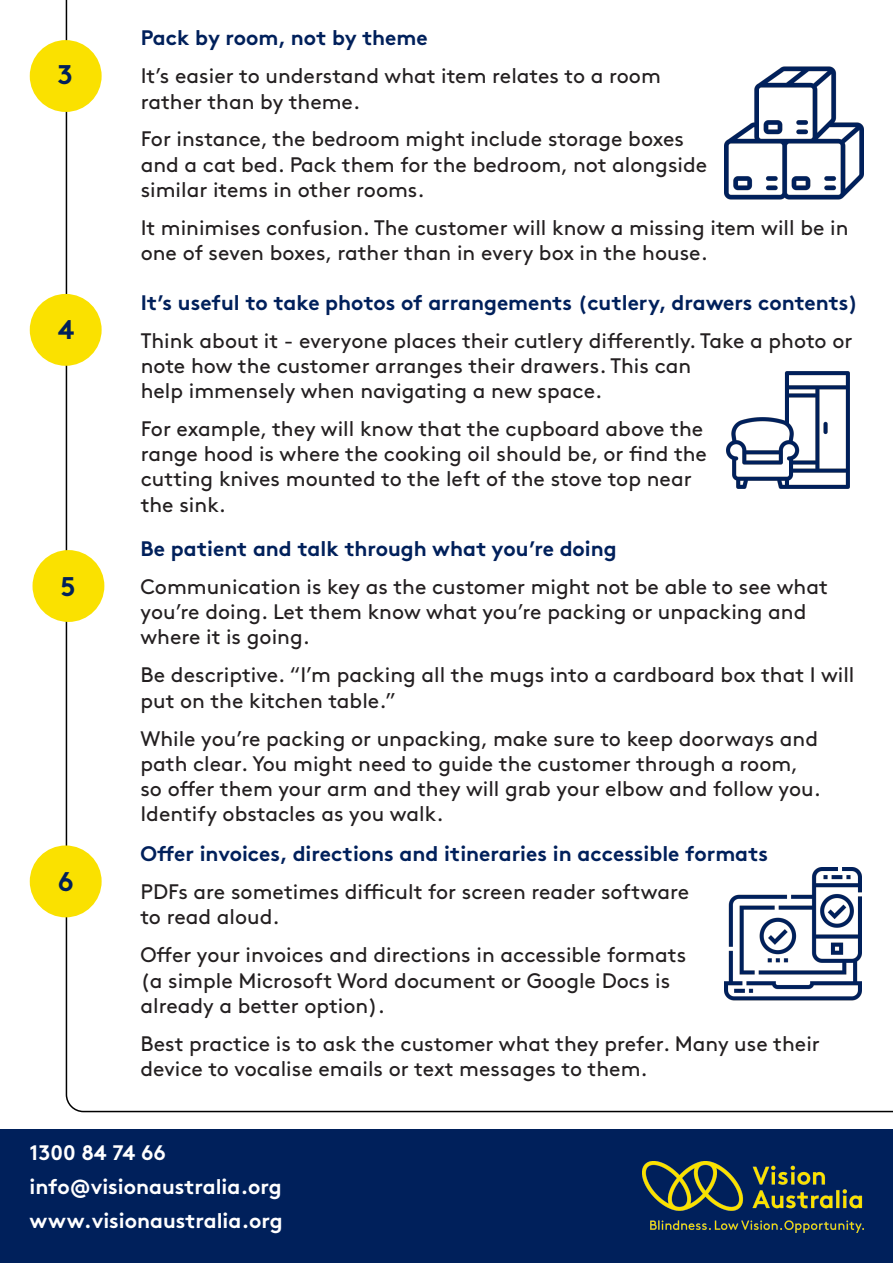
<style>
.page{position:relative;width:893px;height:1263px;background:#fff}
.page>*{position:absolute;margin:0;border:0;box-sizing:border-box;transform-origin:0 0}
.t1{font:700 27px "Brown Pro";color:#00205b}
.Body{font:21px/25.2px "Brown Pro";color:#231f20}
.subhead{font:700 21px "Brown Pro";color:#00205b}
.t2{font:700 21px "Brown Std";color:#fff}
</style>
<div class="page">
<div style="left:30px;top:40px;width:72px;height:72px;background:#fae100;border-radius:50%"></div>
<div style="left:30px;top:294px;width:72px;height:72px;background:#fae100;border-radius:50%"></div>
<div style="left:0;top:1129px;width:893px;height:134px;background:#00205b"></div>
<img style="left:642px;top:1162px;width:221px;height:70px">
<div style="left:33px;top:550px;width:71px;height:72px;background:#fae100;border-radius:50%"></div>
<div style="left:30px;top:845px;width:72px;height:72px;background:#fae100;border-radius:50%"></div>
<img style="left:724px;top:66px;width:139px;height:134px">
<img style="left:726px;top:371px;width:124px;height:118px">
<img style="left:724px;top:868px;width:137px;height:133px">
<p class="t1" style="left:57px;top:53px;width:17px">3</p>
<p class="t1" style="left:58px;top:308px;width:18px">4</p>
<p class="t1" style="left:61px;top:564px;width:17px">5</p>
<p class="t1" style="left:58px;top:860px;width:17px">6</p>
<p class="subhead" style="left:141px;top:21px;width:288px">Pack by room, not by theme</p>
<p class="Body" style="left:141px;top:62px;width:522px">It’s easier to understand what item relates to a room rather than by theme.</p>
<p class="Body" style="left:141px;top:125px;width:568px">For instance, the bedroom might include storage boxes and a cat bed. Pack them for the bedroom, not alongside similar items in other rooms.</p>
<p class="Body" style="left:141px;top:213px;width:709px">It minimises confusion. The customer will know a missing item will be in one of seven boxes, rather than in every box in the house.</p>
<p class="subhead" style="left:141px;top:285px;width:719px">It’s useful to take photos of arrangements (cutlery, drawers contents)</p>
<p class="Body" style="left:141px;top:326px;width:713px">Think about it - everyone places their cutlery differently. Take a photo or note how the customer arranges their drawers. This can<br>help immensely when navigating a new space.</p>
<p class="Body" style="left:141px;top:414px;width:568px">For example, they will know that the cupboard above the range hood is where the cooking oil should be, or find the cutting knives mounted to the left of the stove top near the sink.</p>
<p class="subhead" style="left:140px;top:532px;width:478px">Be patient and talk through what you’re doing</p>
<p class="Body" style="left:140px;top:572px;width:689px">Communication is key as the customer might not be able to see what you’re doing. Let them know what you’re packing or unpacking and where it is going.</p>
<p class="Body" style="left:140px;top:661px;width:715px">Be descriptive. “I’m packing all the mugs into a cardboard box that I will put on the kitchen table.”</p>
<p class="Body" style="left:140px;top:724px;width:682px">While you’re packing or unpacking, make sure to keep doorways and path clear. You might need to guide the customer through a room, so offer them your arm and they will grab your elbow and follow you.<br>Identify obstacles as you walk.</p>
<p class="subhead" style="left:140px;top:837px;width:629px">Offer invoices, directions and itineraries in accessible formats</p>
<p class="Body" style="left:140px;top:877px;width:550px">PDFs are sometimes difficult for screen reader software to read aloud.</p>
<p class="Body" style="left:140px;top:941px;width:547px">Offer your invoices and directions in accessible formats (a simple Microsoft Word document or Google Docs is already a better option).</p>
<p class="Body" style="left:140px;top:1029px;width:681px">Best practice is to ask the customer what they prefer. Many use their device to vocalise emails or text messages to them.</p>
<p class="t2" style="left:30px;top:1139px;width:138px">1300 84 74 66</p>
<p class="t2" style="left:30px;top:1173px;width:254px">info@visionaustralia.org</p>
<p class="t2" style="left:30px;top:1207px;width:255px">www.visionaustralia.org</p>
</div>
